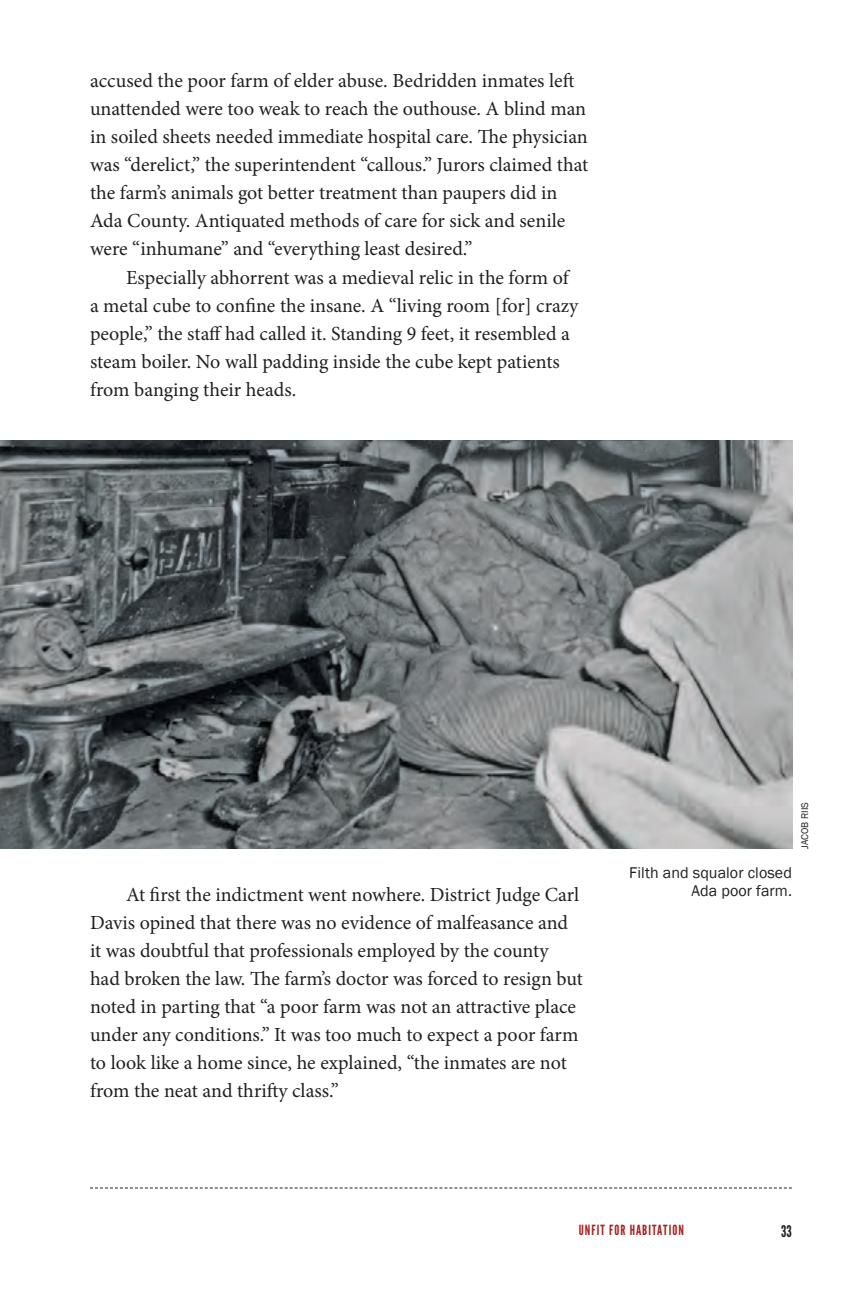
<style>
.page{position:relative;width:864px;height:1296px;background:#fff}
.page>*{position:absolute;margin:0;border:0;box-sizing:border-box;transform-origin:0 0}
.Body_Text{font:20px/28px "Minion Pro";color:#231f20}
.Caption_-_R{font:16px/18px "Franklin Gothic";letter-spacing:.005em;color:#231f20;text-align:right}
.t1{font:16px "League Gothic";color:#231f20}
.t2{font:14px "League Gothic";letter-spacing:.075em;color:#a72322}
.Photo_Credit___Backm{font:10px "Franklin Gothic";letter-spacing:.005em;color:#231f20}
</style>
<div class="page">
<svg style="left:90px;top:1188px;width:702px;height:1px"></svg>
<img style="left:0;top:440px;width:792px;height:409px">
<p class="Body_Text" style="left:90px;top:66px;width:500px">accused the poor farm of elder abuse. Bedridden inmates left unattended were too weak to reach the outhouse. A blind man in soiled sheets needed immediate hospital care. The physician was “derelict,” the superintendent “callous.” Jurors claimed that the farm’s animals got better treatment than paupers did in Ada County. Antiquated methods of care for sick and senile were “inhumane” and “everything least desired.”</p>
<p class="Body_Text" style="left:90px;top:264px;width:490px;text-indent:36px">Especially abhorrent was a medieval relic in the form of a metal cube to confine the insane. A “living room [for] crazy people,” the staff had called it. Standing 9 feet, it resembled a steam boiler. No wall padding inside the cube kept patients from banging their heads.</p>
<p class="Body_Text" style="left:90px;top:881px;width:494px;text-indent:36px">At first the indictment went nowhere. District Judge Carl Davis opined that there was no evidence of malfeasance and it was doubtful that professionals employed by the county had broken the law. The farm’s doctor was forced to resign but noted in parting that “a poor farm was not an attractive place under any conditions.” It was too much to expect a poor farm to look like a home since, he explained, “the inmates are not from the neat and thrifty class.”</p>
<p class="Caption_-_R" style="left:629px;top:864px;width:164px">Filth and squalor closed<br>Ada poor farm.</p>
<p class="Photo_Credit___Backm" style="left:798px;top:849px;width:48px;rotate:-90deg">JACOB RIIS</p>
<p class="t2" style="left:579px;top:1222px;width:107px">UNFIT FOR HABITATION</p>
<p class="t1" style="left:781px;top:1221px;width:12px">33</p>
</div>
